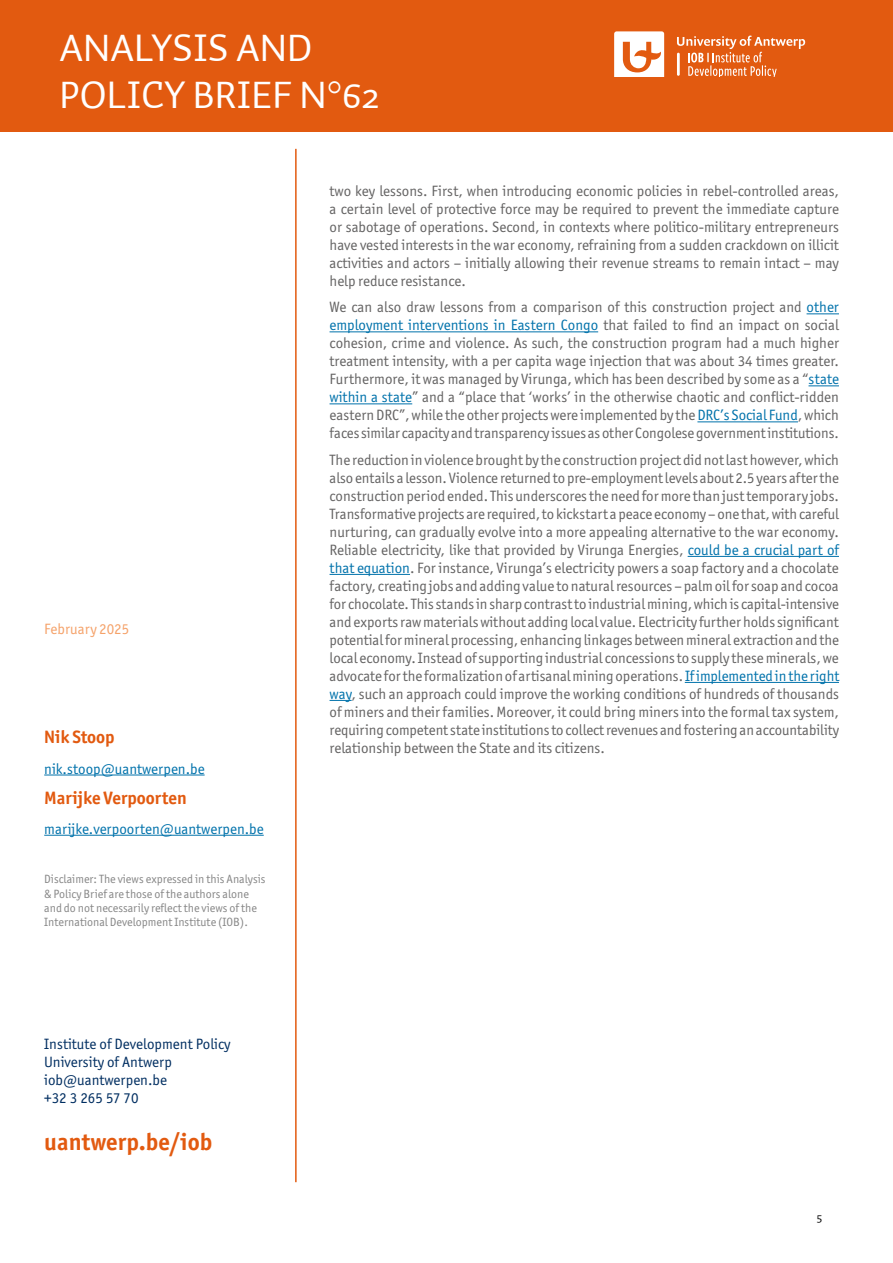
<style>
.page{position:relative;width:893px;height:1263px;background:#fff}
.page>*{position:absolute;margin:0;border:0;box-sizing:border-box;transform-origin:0 0}
.t1{font:39px/46.8px "Auto 1";color:#fff}
.t2{font:700 24px "Officina Sans ITC Std";color:#e25a10}
.t3{font:700 18px "Officina Sans ITC Std";color:#e25a10}
.t4{font:15px/18px "Officina Sans ITC Std";color:#646363;text-align:justify}
.t5{font:15px/18px "Officina Sans ITC Std";color:#002e61}
.t6{font:15px "Officina Sans ITC Std";color:#0072ab}
.t7{font:15px "Officina Sans ITC Std";color:#f5a26a}
.t8{font:12px/14.4px "Officina Sans ITC Std";color:#878787}
.t9{font:12px "Auto 1";color:#000}
.s1{color:#0072ab}
</style>
<div class="page">
<div style="left:0;top:0;width:893px;height:132px;background:#e25a10"></div>
<hr style="left:295px;top:149px;width:2px;height:1033px;background:#e25a10">
<hr style="left:806px;top:313px;width:33px;height:1px;background:#0072ab">
<hr style="left:330px;top:331px;width:268px;height:1px;background:#0072ab">
<hr style="left:808px;top:385px;width:31px;height:1px;background:#0072ab">
<hr style="left:330px;top:403px;width:82px;height:1px;background:#0072ab">
<hr style="left:697px;top:421px;width:101px;height:1px;background:#0072ab">
<hr style="left:688px;top:556px;width:151px;height:1px;background:#0072ab">
<hr style="left:330px;top:574px;width:80px;height:1px;background:#0072ab">
<hr style="left:685px;top:682px;width:154px;height:1px;background:#0072ab">
<svg style="left:330px;top:700px;width:22px;height:1px"></svg>
<svg style="left:614px;top:31px;width:50px;height:46px"></svg>
<svg style="left:677px;top:36px;width:128px;height:41px"></svg>
<hr style="left:44px;top:775px;width:161px;height:1px;background:#0072ab">
<hr style="left:44px;top:835px;width:220px;height:1px;background:#0072ab">
<h1 class="t1" style="left:60px;top:26px;width:321px">ANALYSIS AND<br>POLICY BRIEF N°62</h1>
<p class="t7" style="left:44px;top:620px;width:87px">February 2025</p>
<p class="t3" style="left:44px;top:726px;width:72px">Nik Stoop</p>
<p class="t6" style="left:44px;top:760px;width:162px">nik.stoop@uantwerpen.be</p>
<p class="t3" style="left:44px;top:786px;width:144px">Marijke Verpoorten</p>
<p class="t6" style="left:44px;top:820px;width:221px">marijke.verpoorten@uantwerpen.be</p>
<p class="t8" style="left:44px;top:872px;width:223px">Disclaimer: The views expressed in this Analysis &amp; Policy Brief are those of the authors alone and do not necessarily reflect the views of the International Development Institute (IOB).</p>
<p class="t5" style="left:44px;top:1035px;width:188px">Institute of Development Policy<br>University of Antwerp iob@uantwerpen.be<br>+32 3 265 57 70</p>
<h2 class="t2" style="left:44px;top:1126px;width:169px">uantwerp.be/iob</h2>
<p class="t4" style="left:330px;top:182px;width:511px">two key lessons. First, when introducing economic policies in rebel-controlled areas, a certain level of protective force may be required to prevent the immediate capture or sabotage of operations. Second, in contexts where politico-military entrepreneurs have vested interests in the war economy, refraining from a sudden crackdown on illicit activities and actors – initially allowing their revenue streams to remain intact – may help reduce resistance.</p>
<p class="t4" style="left:330px;top:298px;width:511px">We can also draw lessons from a comparison of this construction project and <span class="s1">other employment interventions in Eastern Congo</span> that failed to find an impact on social cohesion, crime and violence. As such, the construction program had a much higher treatment intensity, with a per capita wage injection that was about 34 times greater.<br>Furthermore, it was managed by Virunga, which has been described by some as a “<span class="s1">state within a state</span>” and a “place that ‘works’ in the otherwise chaotic and conflict-ridden eastern DRC”, while the other projects were implemented by the <span class="s1">DRC’s Social Fund</span>, which faces similar capacity and transparency issues as other Congolese government institutions.</p>
<p class="t4" style="left:330px;top:451px;width:511px">The reduction in violence brought by the construction project did not last however, which also entails a lesson. Violence returned to pre-employment levels about 2.5 years after the construction period ended. This underscores the need for more than just temporary jobs.<br>Transformative projects are required, to kickstart a peace economy – one that, with careful nurturing, can gradually evolve into a more appealing alternative to the war economy.<br>Reliable electricity, like that provided by Virunga Energies, <span class="s1">could be a crucial part of that equation</span>. For instance, Virunga’s electricity powers a soap factory and a chocolate factory, creating jobs and adding value to natural resources – palm oil for soap and cocoa for chocolate. This stands in sharp contrast to industrial mining, which is capital-intensive and exports raw materials without adding local value. Electricity further holds significant potential for mineral processing, enhancing linkages between mineral extraction and the local economy. Instead of supporting industrial concessions to supply these minerals, we advocate for the formalization of artisanal mining operations. <span class="s1">If implemented in the right way</span>, such an approach could improve the working conditions of hundreds of thousands of miners and their families. Moreover, it could bring miners into the formal tax system, requiring competent state institutions to collect revenues and fostering an accountability relationship between the State and its citizens.</p>
<p class="t9" style="left:817px;top:1209px;width:7px">5</p>
</div>
